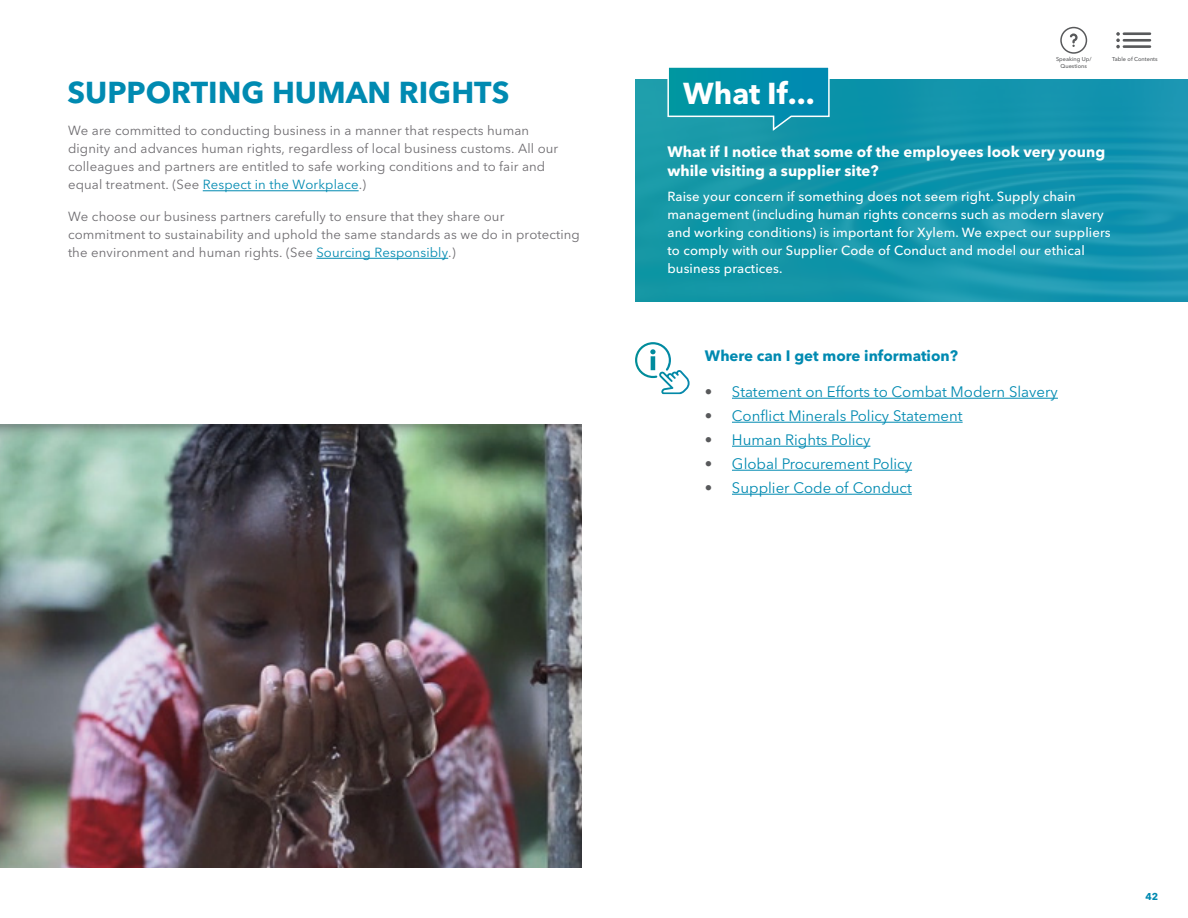
<style>
.page{position:relative;width:1188px;height:918px;background:#fff}
.page>*{position:absolute;margin:0;border:0;box-sizing:border-box;transform-origin:0 0}
.t1{font:700 30px "Avenir Next LT Pro";color:#008ab1}
.t2{font:700 30px "Avenir Next LT Pro";color:#fff}
.t3{font:15px "Avenir Next LT Pro";color:#008ab1}
.t4{font:700 15px/19.5px "Avenir Next LT Pro";color:#fff}
.t5{font:700 15px "Avenir Next LT Pro";color:#008ab1}
.t6{font:13.2px/18px "Avenir Next LT Pro";letter-spacing:.01em;color:#6e6c70}
.t7{font:500 13.2px/18px "Avenir Next LT Pro";letter-spacing:.01em;color:#fff}
.t8{font:700 9.9px "Avenir Next LT Pro";color:#008ab1}
.t9{font:500 5.7px/6.8px "Avenir Next LT Pro";color:#58595b;text-align:center}
.s1{color:#008ab1}
.s2{color:#58595b}
</style>
<div class="page">
<svg style="left:1070px;top:33px;width:8px;height:14px"></svg>
<div style="left:1060px;top:27px;width:27px;height:27px;border:2px solid #58595b;border-radius:50%"></div>
<hr style="left:1124px;top:32px;width:26px;height:3px;background:#58595b">
<hr style="left:1124px;top:39px;width:26px;height:3px;background:#58595b">
<hr style="left:1124px;top:45px;width:26px;height:3px;background:#58595b">
<svg style="left:1116px;top:32px;width:4px;height:16px"></svg>
<hr style="left:203px;top:190px;width:156px;height:1px;background:#008ab1">
<hr style="left:316px;top:258px;width:132px;height:1px;background:#008ab1">
<img style="left:0;top:424px;width:581px;height:443px">
<img style="left:635px;top:80px;width:553px;height:221px">
<svg style="left:667px;top:67px;width:163px;height:65px;background:#1297ae"></svg>
<svg style="left:635px;top:342px;width:55px;height:52px"></svg>
<hr style="left:732px;top:398px;width:326px;height:1px;background:#008ab1">
<hr style="left:732px;top:422px;width:231px;height:1px;background:#008ab1">
<hr style="left:732px;top:446px;width:138px;height:1px;background:#008ab1">
<hr style="left:732px;top:470px;width:180px;height:1px;background:#008ab1">
<hr style="left:732px;top:494px;width:180px;height:1px;background:#008ab1">
<h1 class="t1" style="left:68px;top:74px;width:443px">SUPPORTING HUMAN RIGHTS</h1>
<p class="t6" style="left:68px;top:122px;width:492px">We are committed to conducting business in a manner that respects human dignity and advances human rights, regardless of local business customs. All our colleagues and partners are entitled to safe working conditions and to fair and equal treatment. (See <span class="s1">Respect in the Workplace</span>.)</p>
<p class="t6" style="left:68px;top:207px;width:513px">We choose our business partners carefully to ensure that they share our commitment to sustainability and uphold the same standards as we do in protecting the environment and human rights. (See <span class="s1">Sourcing Responsibly</span>.)</p>
<h1 class="t2" style="left:683px;top:75px;width:133px">What If...</h1>
<p class="t9" style="left:1056px;top:56px;width:37px">Speaking Up/<br>Questions</p>
<p class="t9" style="left:1112px;top:56px;width:47px">Table of Contents</p>
<p class="t4" style="left:667px;top:141px;width:439px">What if I notice that some of the employees look very young while visiting a supplier site?</p>
<p class="t7" style="left:667px;top:187px;width:445px">Raise your concern if something does not seem right. Supply chain management (including human rights concerns such as modern slavery and working conditions) is important for Xylem. We expect our suppliers to comply with our Supplier Code of Conduct and model our ethical business practices.</p>
<p class="t5" style="left:705px;top:346px;width:255px">Where can I get more information?</p>
<p class="t3" style="left:705px;top:383px;width:354px"><span class="s2">•</span> Statement on Efforts to Combat Modern Slavery</p>
<p class="t3" style="left:705px;top:407px;width:259px"><span class="s2">•</span> Conflict Minerals Policy Statement</p>
<p class="t3" style="left:705px;top:431px;width:167px"><span class="s2">•</span> Human Rights Policy</p>
<p class="t3" style="left:705px;top:455px;width:209px"><span class="s2">•</span> Global Procurement Policy</p>
<p class="t3" style="left:705px;top:479px;width:208px"><span class="s2">•</span> Supplier Code of Conduct</p>
<p class="t8" style="left:1146px;top:891px;width:14px">42</p>
</div>
